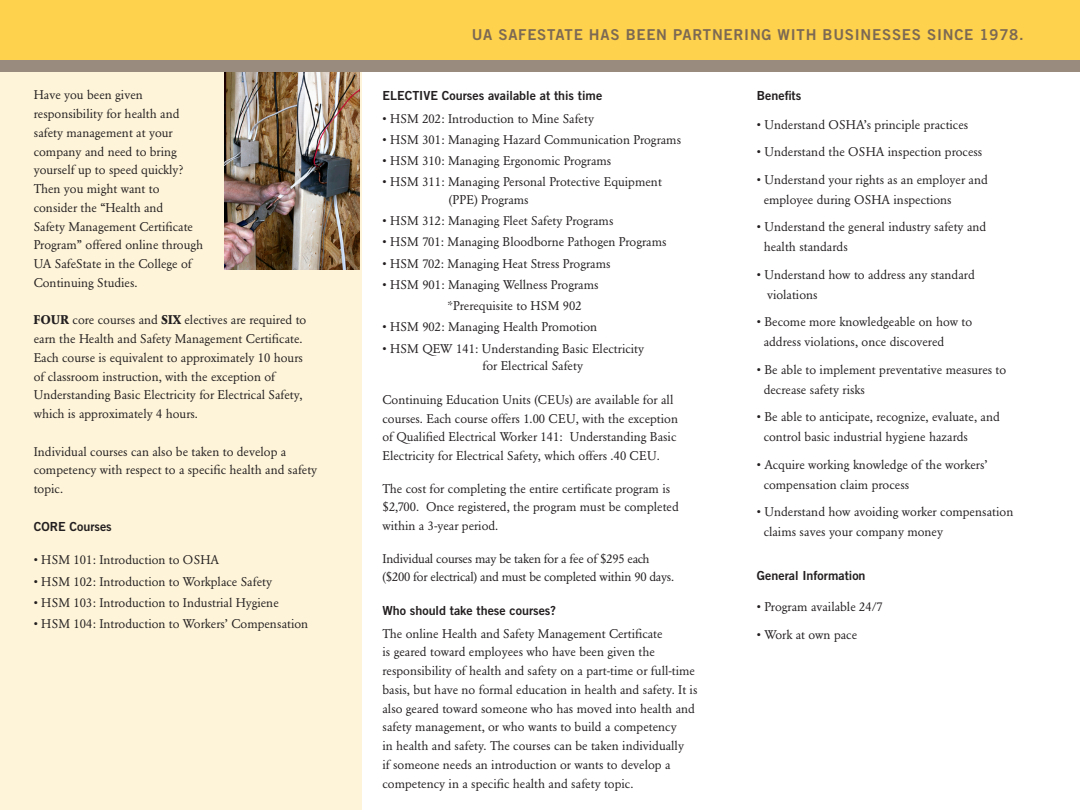
<style>
.page{position:relative;width:1080px;height:810px;background:#fff}
.page>*{position:absolute;margin:0;border:0;box-sizing:border-box;transform-origin:0 0}
.t1{font:15px "Trade Gothic Bold Two";letter-spacing:.05em;color:#7c6954}
.t2{font:12.5px/18.8px "Garamond BE";color:#231f20}
.t3{font:12.5px "Trade Gothic Bold Two";color:#231f20}
.t4{font:12.5px/18.8px "Garamond BE";letter-spacing:-.02em;color:#231f20}
.s1{font-weight:700}
</style>
<div class="page">
<div style="left:0;top:0;width:1080px;height:66px;background:#fed24c"></div>
<div style="left:0;top:66px;width:361px;height:744px;background:#fef4d9"></div>
<img style="left:224px;top:72px;width:136px;height:198px">
<div style="left:0;top:61px;width:1080px;height:11px;background:#998b7d"></div>
<p class="t2" style="left:34px;top:86px;width:171px">Have you been given responsibility for health and safety management at your company and need to bring yourself up to speed quickly?<br>Then you might want to consider the “Health and<br>Safety Management Certificate<br>Program” offered online through<br>UA SafeState in the College of<br>Continuing Studies.</p>
<p class="t2" style="left:34px;top:311px;width:274px"><span class="s1">FOUR</span> core courses and <span class="s1">SIX</span> electives are required to earn the Health and Safety Management Certificate.<br>Each course is equivalent to approximately 10 hours of classroom instruction, with the exception of Understanding Basic Electricity for Electrical Safety, which is approximately 4 hours.</p>
<p class="t2" style="left:34px;top:442px;width:285px">Individual courses can also be taken to develop a competency with respect to a specific health and safety topic.</p>
<p class="t3" style="left:34px;top:518px;width:80px">CORE Courses</p>
<p class="t2" style="left:34px;top:551px;width:187px">• HSM 101: Introduction to OSHA</p>
<p class="t2" style="left:34px;top:572px;width:240px">• HSM 102: Introduction to Workplace Safety</p>
<p class="t2" style="left:34px;top:593px;width:247px">• HSM 103: Introduction to Industrial Hygiene</p>
<p class="t2" style="left:34px;top:615px;width:276px">• HSM 104: Introduction to Workers’ Compensation</p>
<p class="t1" style="left:472px;top:25px;width:554px">UA SAFESTATE HAS BEEN PARTNERING WITH BUSINESSES SINCE 1978.</p>
<p class="t3" style="left:382px;top:88px;width:221px">ELECTIVE Courses available at this time</p>
<p class="t2" style="left:382px;top:109px;width:213px">• HSM 202: Introduction to Mine Safety</p>
<p class="t2" style="left:382px;top:130px;width:300px">• HSM 301: Managing Hazard Communication Programs</p>
<p class="t2" style="left:382px;top:152px;width:230px">• HSM 310: Managing Ergonomic Programs</p>
<p class="t2" style="left:382px;top:173px;width:281px">• HSM 311: Managing Personal Protective Equipment</p>
<p class="t2" style="left:449px;top:190px;width:81px">(PPE) Programs</p>
<p class="t2" style="left:382px;top:212px;width:232px">• HSM 312: Managing Fleet Safety Programs</p>
<p class="t2" style="left:382px;top:233px;width:286px">• HSM 701: Managing Bloodborne Pathogen Programs</p>
<p class="t2" style="left:382px;top:254px;width:230px">• HSM 702: Managing Heat Stress Programs</p>
<p class="t2" style="left:382px;top:275px;width:218px">• HSM 901: Managing Wellness Programs</p>
<p class="t2" style="left:448px;top:297px;width:136px">*Prerequisite to HSM 902</p>
<p class="t2" style="left:382px;top:318px;width:216px">• HSM 902: Managing Health Promotion</p>
<p class="t2" style="left:382px;top:339px;width:263px">• HSM QEW 141: Understanding Basic Electricity</p>
<p class="t2" style="left:482px;top:357px;width:102px">for Electrical Safety</p>
<p class="t2" style="left:382px;top:390px;width:297px">Continuing Education Units (CEUs) are available for all courses. Each course offers 1.00 CEU, with the exception of Qualified Electrical Worker 141: Understanding Basic Electricity for Electrical Safety, which offers .40 CEU.</p>
<p class="t2" style="left:382px;top:479px;width:298px">The cost for completing the entire certificate program is $2,700. Once registered, the program must be completed within a 3-year period.</p>
<p class="t4" style="left:382px;top:549px;width:293px">Individual courses may be taken for a fee of $295 each ($200 for electrical) and must be completed within 90 days.</p>
<p class="t3" style="left:382px;top:603px;width:175px">Who should take these courses?</p>
<p class="t2" style="left:382px;top:624px;width:316px">The online Health and Safety Management Certificate<br>is geared toward employees who have been given the responsibility of health and safety on a part-time or full-time basis, but have no formal education in health and safety. It is also geared toward someone who has moved into health and safety management, or who wants to build a competency<br>in health and safety. The courses can be taken individually<br>if someone needs an introduction or wants to develop a competency in a specific health and safety topic.</p>
<p class="t3" style="left:757px;top:88px;width:46px">Benefits</p>
<p class="t2" style="left:757px;top:115px;width:213px">• Understand OSHA’s principle practices</p>
<p class="t2" style="left:757px;top:143px;width:227px">• Understand the OSHA inspection process</p>
<p class="t2" style="left:757px;top:170px;width:232px">• Understand your rights as an employer and</p>
<p class="t2" style="left:764px;top:190px;width:189px">employee during OSHA inspections</p>
<p class="t2" style="left:757px;top:218px;width:231px">• Understand the general industry safety and</p>
<p class="t2" style="left:764px;top:238px;width:86px">health standards</p>
<p class="t2" style="left:757px;top:265px;width:219px">• Understand how to address any standard</p>
<p class="t2" style="left:767px;top:285px;width:52px">violations</p>
<p class="t2" style="left:757px;top:313px;width:217px">• Become more knowledgeable on how to</p>
<p class="t2" style="left:764px;top:333px;width:182px">address violations, once discovered</p>
<p class="t2" style="left:757px;top:360px;width:251px">• Be able to implement preventative measures to</p>
<p class="t2" style="left:764px;top:380px;width:103px">decrease safety risks</p>
<p class="t2" style="left:757px;top:408px;width:244px">• Be able to anticipate, recognize, evaluate, and</p>
<p class="t2" style="left:764px;top:428px;width:206px">control basic industrial hygiene hazards</p>
<p class="t2" style="left:757px;top:455px;width:232px">• Acquire working knowledge of the workers’</p>
<p class="t2" style="left:764px;top:475px;width:147px">compensation claim process</p>
<p class="t2" style="left:757px;top:503px;width:258px">• Understand how avoiding worker compensation</p>
<p class="t2" style="left:764px;top:523px;width:181px">claims saves your company money</p>
<p class="t3" style="left:757px;top:568px;width:110px">General Information</p>
<p class="t2" style="left:757px;top:598px;width:128px">• Program available 24/7</p>
<p class="t2" style="left:757px;top:625px;width:102px">• Work at own pace</p>
</div>
